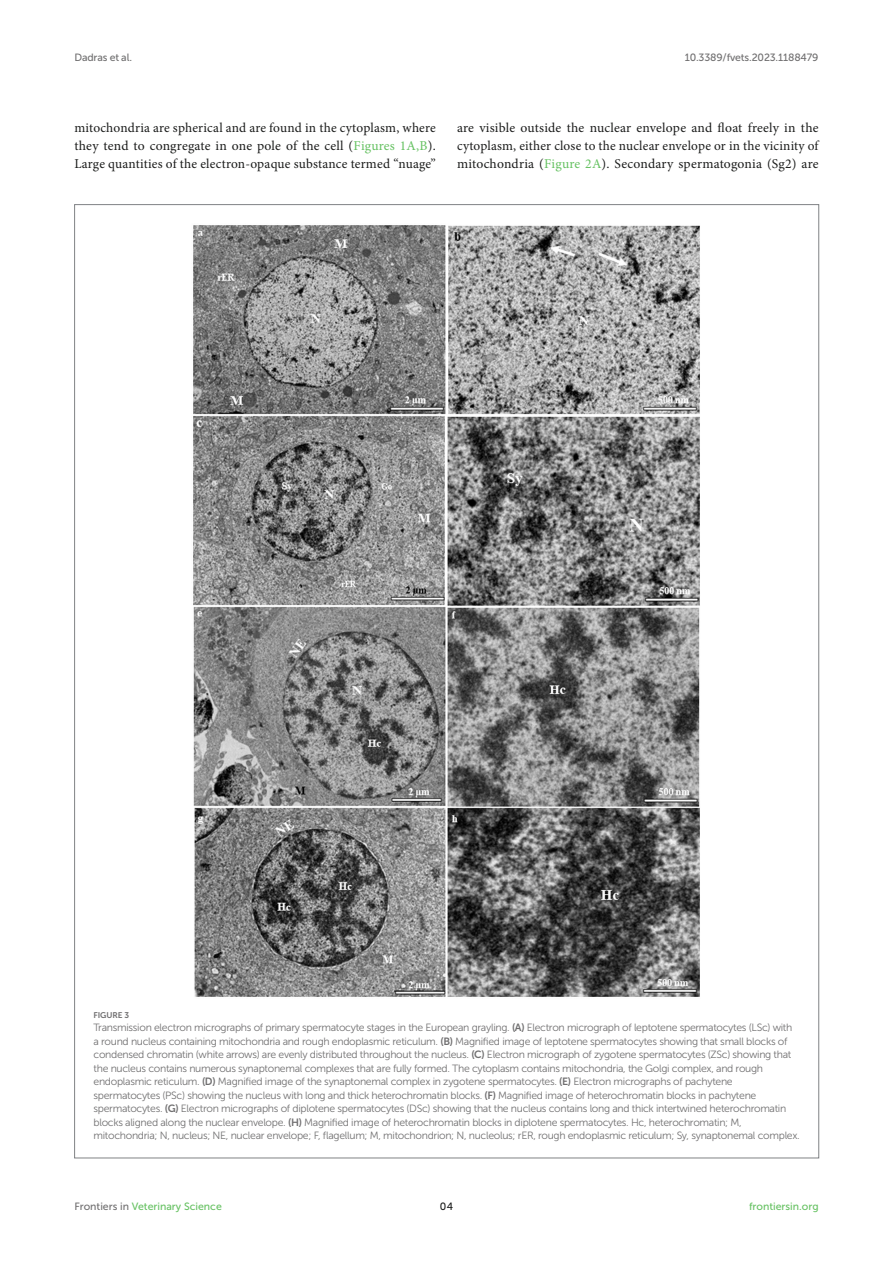
<style>
.page{position:relative;width:893px;height:1263px;background:#fff}
.page>*{position:absolute;margin:0;border:0;box-sizing:border-box;transform-origin:0 0}
.TEXT{font:13.5px/18px "Minion Pro";letter-spacing:.015em;color:#1b1c1b;text-align:justify}
.FIG_LEG{font:10.5px/13.5px "Museo Sans 300";letter-spacing:-.03em;color:#706f70}
.t1{font:10.5px "Museo Sans 500";color:#65c161}
.t2{font:10.5px "Museo Sans 500";letter-spacing:-.015em;color:#706f70}
.t3{font:10.5px "Museo Sans 500";color:#1b1c1b}
.FIG_HD{font:8.25px "Museo Sans 700";letter-spacing:-.01em;color:#706f70}
.s1{color:#65c161}
.s2{font-family:"Museo Sans 700"}
.s3{color:#706f70}
</style>
<div class="page">
<img style="left:193px;top:225px;width:507px;height:772px">
<p class="t2" style="left:74px;top:51px;width:59px">Dadras et al.</p>
<p class="t2" style="left:685px;top:51px;width:135px">10.3389/fvets.2023.1188479</p>
<p class="TEXT" style="left:74px;top:119px;width:363px">mitochondria are spherical and are found in the cytoplasm, where they tend to congregate in one pole of the cell (<span class="s1">Figures 1A,B</span>).<br>Large quantities of the electron-opaque substance termed “nuage”</p>
<p class="TEXT" style="left:457px;top:119px;width:363px">are visible outside the nuclear envelope and float freely in the cytoplasm, either close to the nuclear envelope or in the vicinity of mitochondria (<span class="s1">Figure 2A</span>). Secondary spermatogonia (Sg2) are</p>
<p class="FIG_HD" style="left:94px;top:1010px;width:37px">FIGURE 3</p>
<p class="FIG_LEG" style="left:94px;top:1021px;width:708px">Transmission electron micrographs of primary spermatocyte stages in the European grayling. <span class="s2">(A)</span> Electron micrograph of leptotene spermatocytes (LSc) with a round nucleus containing mitochondria and rough endoplasmic reticulum. <span class="s2">(B)</span> Magnified image of leptotene spermatocytes showing that small blocks of condensed chromatin (white arrows) are evenly distributed throughout the nucleus. <span class="s2">(C)</span> Electron micrograph of zygotene spermatocytes (ZSc) showing that the nucleus contains numerous synaptonemal complexes that are fully formed. The cytoplasm contains mitochondria, the Golgi complex, and rough endoplasmic reticulum. <span class="s2">(D)</span> Magnified image of the synaptonemal complex in zygotene spermatocytes. <span class="s2">(E)</span> Electron micrographs of pachytene spermatocytes (PSc) showing the nucleus with long and thick heterochromatin blocks. <span class="s2">(F)</span> Magnified image of heterochromatin blocks in pachytene spermatocytes. <span class="s2">(G)</span> Electron micrographs of diplotene spermatocytes (DSc) showing that the nucleus contains long and thick intertwined heterochromatin blocks aligned along the nuclear envelope. <span class="s2">(H)</span> Magnified image of heterochromatin blocks in diplotene spermatocytes. Hc, heterochromatin; M, mitochondria; N, nucleus; NE, nuclear envelope; F, flagellum; M, mitochondrion; N, nucleolus; rER, rough endoplasmic reticulum; Sy, synaptonemal complex.</p>
<p class="t1" style="left:74px;top:1200px;width:149px"><span class="s3">Frontiers in</span> Veterinary Science</p>
<p class="t3" style="left:440px;top:1200px;width:15px">04</p>
<p class="t1" style="left:749px;top:1200px;width:71px">frontiersin.org</p>
</div>
